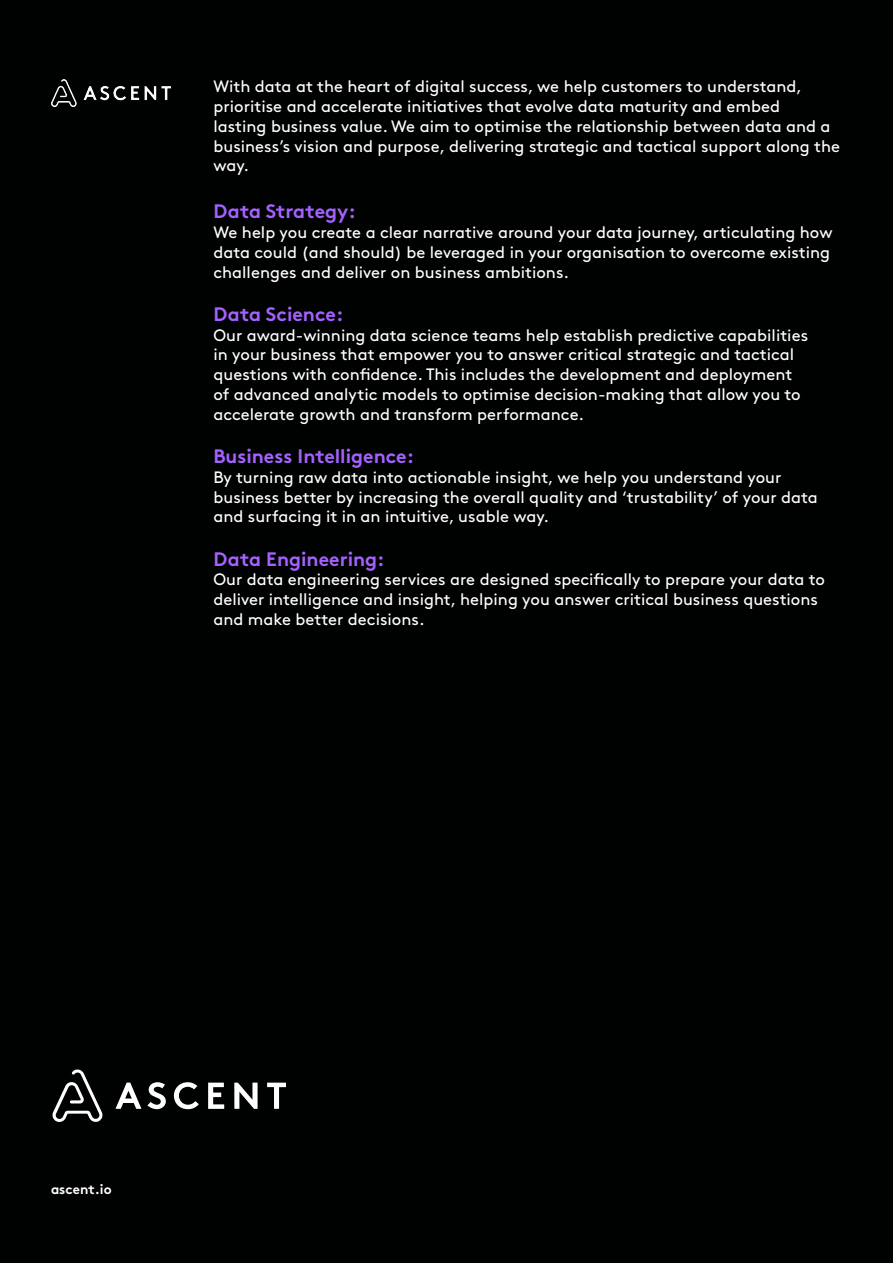
<style>
.page{position:relative;width:893px;height:1263px;background:#000101}
.page>*{position:absolute;margin:0;border:0;box-sizing:border-box;transform-origin:0 0}
.t1{font:700 19.5px "Brown";color:#a561ff}
.t2{font:16.5px/19.8px "Brown";color:#fff}
.t3{font:700 13.5px "Brown";color:#fff}
</style>
<div class="page">
<svg style="left:52px;top:1069px;width:51px;height:53px"></svg>
<svg style="left:115px;top:1082px;width:171px;height:27px"></svg>
<img style="left:51px;top:80px;width:119px;height:26px">
<p class="t2" style="left:213px;top:75px;width:628px">With data at the heart of digital success, we help customers to understand, prioritise and accelerate initiatives that evolve data maturity and embed<br>lasting business value. We aim to optimise the relationship between data and a business’s vision and purpose, delivering strategic and tactical support along the way.</p>
<p class="t1" style="left:213px;top:195px;width:144px">Data Strategy:</p>
<p class="t2" style="left:213px;top:221px;width:620px">We help you create a clear narrative around your data journey, articulating how data could (and should) be leveraged in your organisation to overcome existing challenges and deliver on business ambitions.</p>
<p class="t1" style="left:213px;top:298px;width:131px">Data Science:</p>
<p class="t2" style="left:213px;top:324px;width:596px">Our award-winning data science teams help establish predictive capabilities in your business that empower you to answer critical strategic and tactical questions with confidence. This includes the development and deployment of advanced analytic models to optimise decision-making that allow you to accelerate growth and transform performance.</p>
<p class="t1" style="left:213px;top:440px;width:202px">Business Intelligence:</p>
<p class="t2" style="left:213px;top:466px;width:606px">By turning raw data into actionable insight, we help you understand your business better by increasing the overall quality and ‘trustability’ of your data and surfacing it in an intuitive, usable way.</p>
<p class="t1" style="left:213px;top:543px;width:173px">Data Engineering:</p>
<p class="t2" style="left:213px;top:568px;width:613px">Our data engineering services are designed specifically to prepare your data to deliver intelligence and insight, helping you answer critical business questions and make better decisions.</p>
<p class="t3" style="left:51px;top:1178px;width:62px">ascent.io</p>
</div>
